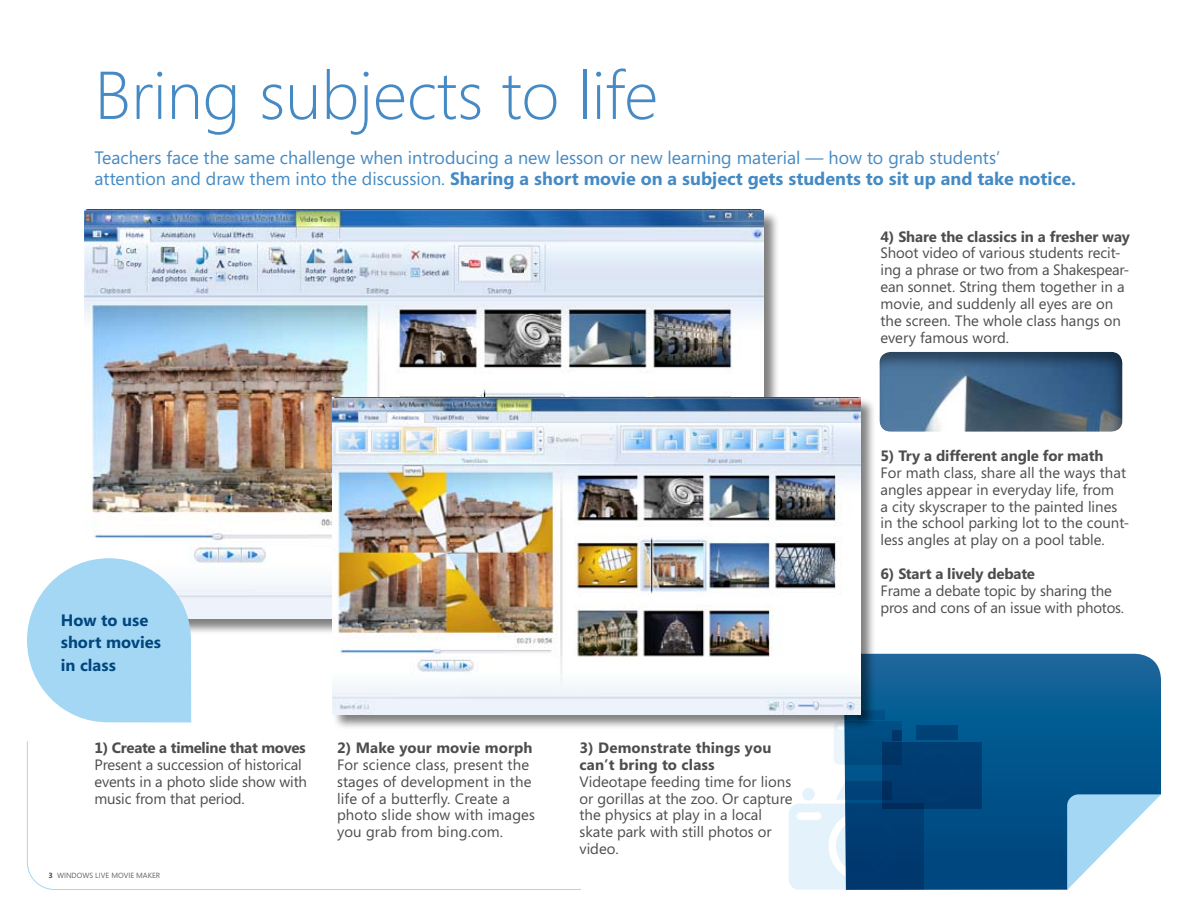
<style>
.page{position:relative;width:1188px;height:918px;background:#fff}
.page>*{position:absolute;margin:0;border:0;box-sizing:border-box;transform-origin:0 0}
.t1{font:300 67.5px "Segoe";color:#458ac4}
.t2{font:18px/21px "Segoe";color:#458ac4}
.t3{font:700 16.5px/22.5px "Segoe";color:#00467f}
.t4{font:15px/16.8px "Segoe";color:#4d4d4f}
.t5{font:700 15px "Segoe";letter-spacing:-.01em;color:#4d4d4f}
.t6{font:700 15px/16.8px "Segoe";letter-spacing:.01em;color:#4d4d4f}
.t7{font:7.5px "Segoe";color:#636467}
.s1{font-weight:700}
.s2{font-weight:700;color:#4d4d4f}
</style>
<div class="page">
<svg style="left:876px;top:653px;width:285px;height:237px;background:#0a5b91"></svg>
<svg style="left:789px;top:710px;width:193px;height:180px;background:#41749c"></svg>
<svg style="left:27px;top:741px;width:554px;height:149px"></svg>
<svg style="left:996px;top:741px;width:14px;height:12px"></svg>
<svg style="left:1050px;top:781px;width:111px;height:109px"></svg>
<img style="left:85px;top:210px;width:679px;height:408px">
<svg style="left:27px;top:558px;width:164px;height:164px"></svg>
<div style="left:879px;top:350px;width:246px;height:82px;background:#000;opacity:.4"></div>
<div style="left:333px;top:397px;width:543px;height:334px;background:#000;opacity:.5"></div>
<img style="left:333px;top:397px;width:527px;height:317px">
<h1 class="t1" style="left:94px;top:56px;width:565px">Bring subjects to life</h1>
<p class="t2" style="left:94px;top:147px;width:983px">Teachers face the same challenge when introducing a new lesson or new learning material — how to grab students’ attention and draw them into the discussion. <span class="s1">Sharing a short movie on a subject gets students to sit up and take notice.</span></p>
<p class="t3" style="left:61px;top:609px;width:102px">How to use short movies in class</p>
<p class="t5" style="left:94px;top:739px;width:213px">1) Create a timeline that moves</p>
<p class="t4" style="left:94px;top:756px;width:214px">Present a succession of historical events in a photo slide show with music from that period.</p>
<p class="t7" style="left:49px;top:872px;width:113px"><span class="s2">3</span> Wi ndows Live Movi e Maker</p>
<p class="t6" style="left:337px;top:739px;width:197px">2) Make your movie morph</p>
<p class="t4" style="left:337px;top:756px;width:200px">For science class, present the stages of development in the life of a butterfly. Create a photo slide show with images you grab from bing.com.</p>
<p class="t6" style="left:580px;top:739px;width:193px">3) Demonstrate things you can’t bring to class</p>
<p class="t4" style="left:580px;top:773px;width:214px">Videotape feeding time for lions or gorillas at the zoo. Or capture the physics at play in a local skate park with still photos or video.</p>
<p class="t5" style="left:880px;top:228px;width:251px">4) Share the classics in a fresher way</p>
<p class="t4" style="left:880px;top:245px;width:251px">Shoot video of various students recit&shy;ing a phrase or two from a Shakespear&shy;ean sonnet. String them together in a movie, and suddenly all eyes are on the screen. The whole class hangs on every famous word.</p>
<p class="t5" style="left:880px;top:447px;width:225px">5) Try a different angle for math</p>
<p class="t4" style="left:880px;top:464px;width:251px">For math class, share all the ways that angles appear in everyday life, from<br>a city skyscraper to the painted lines in the school parking lot to the count&shy;less angles at play on a pool table.</p>
<p class="t5" style="left:880px;top:565px;width:156px">6) Start a lively debate</p>
<p class="t4" style="left:880px;top:582px;width:245px">Frame a debate topic by sharing the pros and cons of an issue with photos.</p>
</div>
